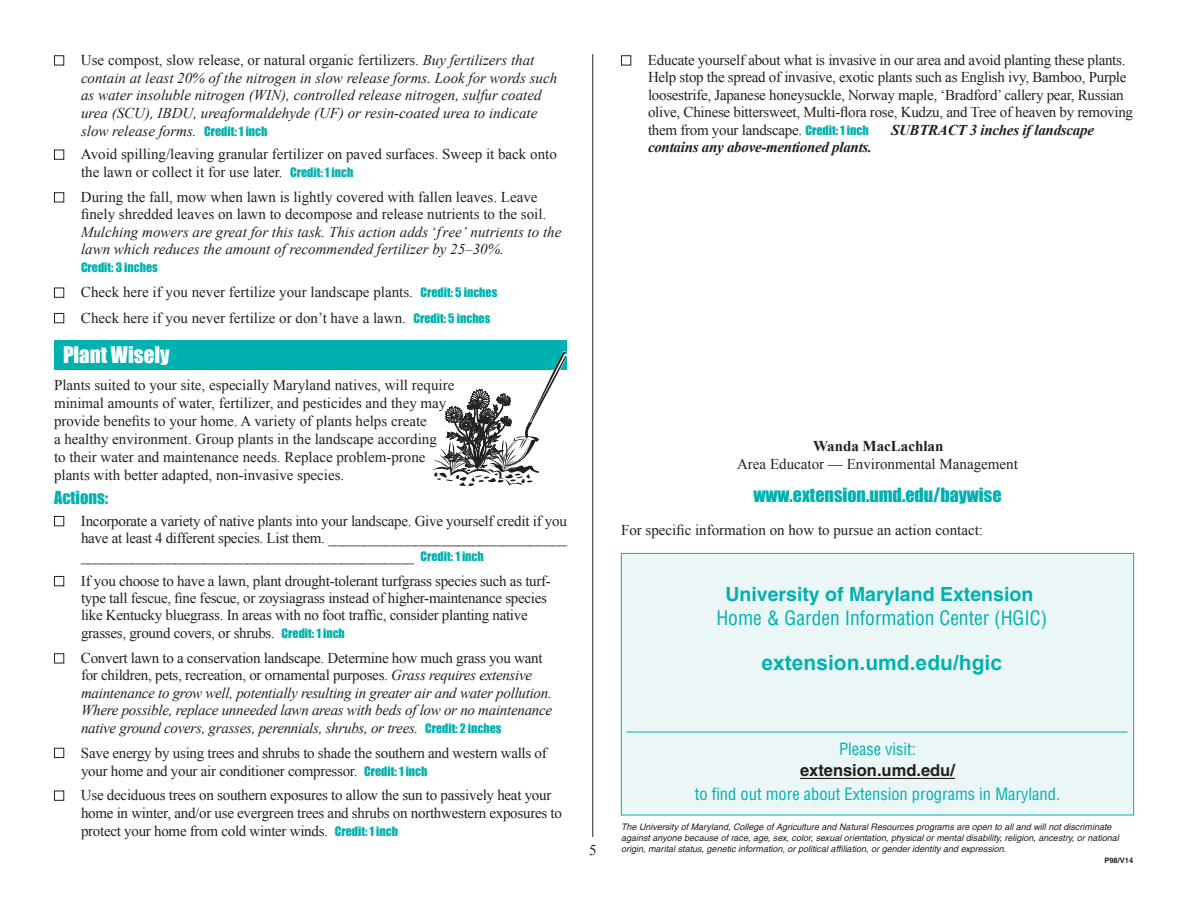
<style>
.page{position:relative;width:1188px;height:918px;background:#fff}
.page>*{position:absolute;margin:0;border:0;box-sizing:border-box;transform-origin:0 0}
.t1{font:700 21px "Arial";color:#00b1b0}
.Section_Head{font:21px "Impact";color:#fff}
.t2{font:condensed 19.5px/23.5px "Helvetica";color:#00b1b0;text-align:center}
.For_Spec_Info{font:18px "Impact";color:#00b1b0}
.t3{font:condensed 16.5px "Helvetica";color:#00b1b0}
.t4{font:700 16.5px/21px "Helvetica";color:#231f20;text-align:center}
.Actions_Subhead{font:16.5px "Impact";color:#00b1b0}
.checkbox_text{font:15px/17.7px "Times New Roman";letter-spacing:-.02em;color:#231f20}
.checkbox_text-2{font:15px/18px "Times New Roman";color:#231f20}
.checkbox_text-3{font:italic 15px/17.4px "Times New Roman";letter-spacing:-.02em;color:#231f20}
.checkbox_text-4{font:italic 15px/17.7px "Times New Roman";color:#231f20}
.checkbox_text-5{font:italic 700 15px "Times New Roman";letter-spacing:-.02em;color:#231f20}
.For_Spec_Info-2{font:15px "Times New Roman";color:#231f20}
.checkbox_text-6{font:12px "Impact";color:#00b1b0}
.AA_Statement{font:italic 9px/10.8px "Helvetica";color:#231f20}
.t5{font:700 7.5px "Helvetica";color:#231f20}
.s1{font-style:normal}
.s2{font-family:"Impact";font-style:normal;font-size:12px;color:#00b1b0}
.s3{font-family:"Impact";font-size:12px;color:#00b1b0}
.s4{font-style:italic}
.s5{font-weight:700}
.s6{font-weight:700;font-stretch:normal}
.s7{font-weight:400;font-stretch:condensed;color:#00b1b0}
</style>
<div class="page">
<hr style="left:592px;top:54px;width:1px;height:783px;background:#231f20">
<div style="left:54px;top:341px;width:513px;height:29px;background:#00b1b0"></div>
<div style="left:54px;top:55px;width:10px;height:10px;border:1px solid #231f20"></div>
<div style="left:54px;top:150px;width:10px;height:10px;border:1px solid #231f20"></div>
<div style="left:54px;top:192px;width:10px;height:10px;border:1px solid #231f20"></div>
<div style="left:54px;top:288px;width:10px;height:10px;border:1px solid #231f20"></div>
<div style="left:54px;top:313px;width:10px;height:10px;border:1px solid #231f20"></div>
<div style="left:54px;top:516px;width:10px;height:10px;border:1px solid #231f20"></div>
<div style="left:54px;top:576px;width:10px;height:10px;border:1px solid #231f20"></div>
<div style="left:54px;top:653px;width:10px;height:10px;border:1px solid #231f20"></div>
<div style="left:54px;top:748px;width:10px;height:10px;border:1px solid #231f20"></div>
<div style="left:54px;top:791px;width:10px;height:10px;border:1px solid #231f20"></div>
<div style="left:621px;top:55px;width:10px;height:10px;border:1px solid #231f20"></div>
<div style="left:621px;top:553px;width:513px;height:262px;background:#ebf6f6"></div>
<div style="left:621px;top:553px;width:513px;height:262px;border:1px solid #00b1b0"></div>
<svg style="left:432px;top:351px;width:135px;height:135px"></svg>
<hr style="left:626px;top:732px;width:502px;height:1px;background:#00b1b0">
<hr style="left:800px;top:778px;width:155px;height:1px;background:#231f20">
<p class="checkbox_text-4" style="left:81px;top:51px;width:478px"><span class="s1">Use compost, slow release, or natural organic fertilizers.</span> Buy fertilizers that contain at least 20% of the nitrogen in slow release forms. Look for words such as water insoluble nitrogen (WIN), controlled release nitrogen, sulfur coated urea (SCU), IBDU, ureaformaldehyde (UF) or resin-coated urea to indicate slow release forms. <span class="s2">Credit: 1 inch</span></p>
<p class="checkbox_text-2" style="left:81px;top:145px;width:477px">Avoid spilling/leaving granular fertilizer on paved surfaces. Sweep it back onto the lawn or collect it for use later. <span class="s3">Credit: 1 inch</span></p>
<p class="checkbox_text-2" style="left:81px;top:188px;width:482px;line-height:17.2px">During the fall, mow when lawn is lightly covered with fallen leaves. Leave finely shredded leaves on lawn to decompose and release nutrients to the soil.<br><span class="s4">Mulching mowers are great for this task. This action adds ‘free’ nutrients to the lawn which reduces the amount of recommended fertilizer by 25–30%.</span></p>
<p class="checkbox_text-6" style="left:81px;top:258px;width:78px">Credit: 3 inches</p>
<p class="checkbox_text-2" style="left:81px;top:283px;width:418px">Check here if you never fertilize your landscape plants. <span class="s3">Credit: 5 inches</span></p>
<p class="checkbox_text-2" style="left:81px;top:309px;width:411px">Check here if you never fertilize or don’t have a lawn. <span class="s3">Credit: 5 inches</span></p>
<p class="Section_Head" style="left:63px;top:338px;width:108px">Plant Wisely</p>
<p class="checkbox_text-2" style="left:54px;top:375px;width:402px">Plants suited to your site, especially Maryland natives, will require minimal amounts of water, fertilizer, and pesticides and they may provide benefits to your home. A variety of plants helps create<br>a healthy environment. Group plants in the landscape according<br>to their water and maintenance needs. Replace problem-prone plants with better adapted, non-invasive species.</p>
<p class="Actions_Subhead" style="left:54px;top:485px;width:56px">Actions:</p>
<p class="checkbox_text" style="left:81px;top:512px;width:488px;text-align:justify">Incorporate a variety of native plants into your landscape. Give yourself credit if you have at least 4 different species. List them. _________________________________ ______________________________________________ <span class="s3">Credit: 1 inch</span></p>
<p class="checkbox_text" style="left:81px;top:572px;width:471px">If you choose to have a lawn, plant drought-tolerant turfgrass species such as turf&shy;type tall fescue, fine fescue, or zoysiagrass instead of higher-maintenance species like Kentucky bluegrass. In areas with no foot traffic, consider planting native grasses, ground covers, or shrubs. <span class="s3">Credit: 1 inch</span></p>
<p class="checkbox_text-3" style="left:81px;top:649px;width:473px"><span class="s1">Convert lawn to a conservation landscape. Determine how much grass you want for children, pets, recreation, or ornamental purposes.</span> Grass requires extensive maintenance to grow well, potentially resulting in greater air and water pollution.<br>Where possible, replace unneeded lawn areas with beds of low or no maintenance native ground covers, grasses, perennials, shrubs, or trees. <span class="s2">Credit: 2 inches</span></p>
<p class="checkbox_text" style="left:81px;top:743px;width:467px">Save energy by using trees and shrubs to shade the southern and western walls of your home and your air conditioner compressor. <span class="s3">Credit: 1 inch</span></p>
<p class="checkbox_text" style="left:81px;top:786px;width:482px">Use deciduous trees on southern exposures to allow the sun to passively heat your home in winter, and/or use evergreen trees and shrubs on northwestern exposures to protect your home from cold winter winds. <span class="s3">Credit: 1 inch</span></p>
<p class="checkbox_text" style="left:589px;top:841px;width:9px">5</p>
<p class="checkbox_text" style="left:648px;top:51px;width:487px">Educate yourself about what is invasive in our area and avoid planting these plants.<br>Help stop the spread of invasive, exotic plants such as English ivy, Bamboo, Purple loosestrife, Japanese honeysuckle, Norway maple, ‘Bradford’ callery pear, Russian olive, Chinese bittersweet, Multi-flora rose, Kudzu, and Tree of heaven by removing them from your landscape. <span class="s3">Credit: 1 inch</span></p>
<p class="checkbox_text-5" style="left:891px;top:119px;width:205px">SUBTRACT 3 inches if landscape</p>
<p class="checkbox_text-5" style="left:648px;top:137px;width:225px">contains any above-mentioned plants.</p>
<p class="checkbox_text-2" style="left:737px;top:437px;width:282px;text-align:center"><span class="s5">Wanda MacLachlan<br></span>Area Educator — Environmental Management</p>
<p class="For_Spec_Info" style="left:753px;top:481px;width:250px">www.extension.umd.edu/baywise</p>
<p class="For_Spec_Info-2" style="left:621px;top:520px;width:364px">For specific information on how to pursue an action contact:</p>
<p class="t2" style="left:716px;top:582px;width:332px"><span class="s6">University of Maryland Extension<br></span>Home &amp; Garden Information Center (HGIC)</p>
<p class="t1" style="left:762px;top:647px;width:242px">extension.umd.edu/hgic</p>
<p class="t4" style="left:800px;top:739px;width:156px"><span class="s7">Please visit: </span>extension.umd.edu/</p>
<p class="t3" style="left:695px;top:784px;width:367px">to find out more about Extension programs in Maryland.</p>
<p class="AA_Statement" style="left:621px;top:821px;width:499px">The University of Maryland, College of Agriculture and Natural Resources programs are open to all and will not discriminate against anyone because of race, age, sex, color, sexual orientation, physical or mental disability, religion, ancestry, or national origin, marital status, genetic information, or political affiliation, or gender identity and expression.</p>
<p class="t5" style="left:1104px;top:856px;width:30px">P98/V14</p>
</div>
